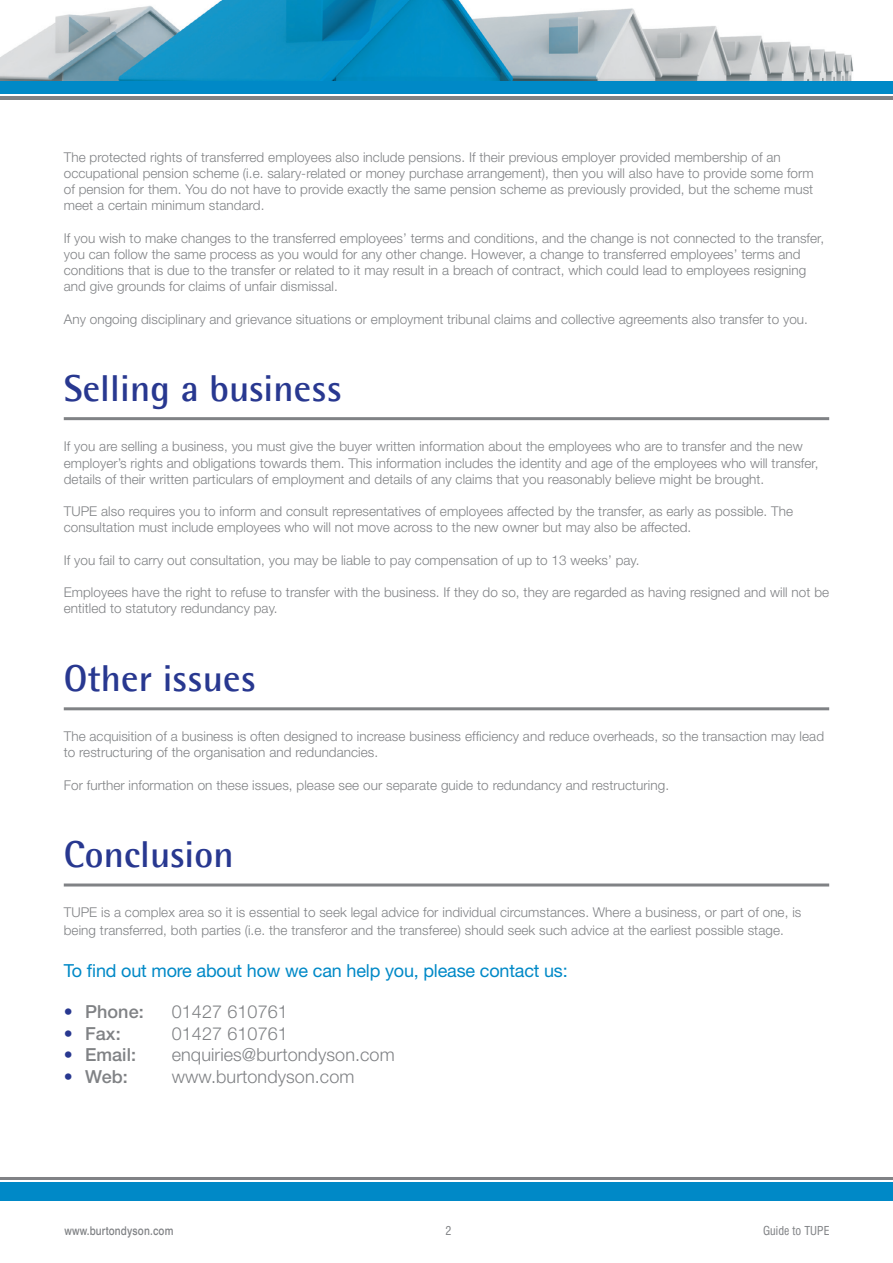
<style>
.page{position:relative;width:893px;height:1263px;background:#fff}
.page>*{position:absolute;margin:0;border:0;box-sizing:border-box;transform-origin:0 0}
.t1{font:700 37.5px "Agfa Rotis Semisans";letter-spacing:.005em;color:#283890}
.t2{font:300 18px "Helvetica Neue";letter-spacing:.005em;color:#808285}
.t3{font:18px "Helvetica Neue";letter-spacing:-.01em;color:#0089c7}
.t4{font:500 18px "Helvetica Neue";letter-spacing:.005em;color:#808285}
.t5{font:300 13.5px/16.2px "Helvetica Neue";letter-spacing:.005em;color:#808285}
.t6{font:500 12px "Swiss 721 BT";letter-spacing:.015em;color:#808285;scale:.84 1}
.t7{font:condensed 12px "Swiss 721 BT";letter-spacing:.005em;color:#808285}
.s1{color:#283890}
</style>
<div class="page">
<img style="left:0;top:0;width:854px;height:81px">
<div style="left:0;top:1183px;width:893px;height:18px;background:#0089c7"></div>
<hr style="left:0;top:1177px;width:893px;height:3px;background:#808285">
<div style="left:0;top:81px;width:893px;height:12px;background:#0089c7"></div>
<hr style="left:0;top:96px;width:893px;height:3px;background:#808285">
<hr style="left:64px;top:417px;width:765px;height:3px;background:#808285">
<hr style="left:64px;top:707px;width:765px;height:3px;background:#808285">
<hr style="left:64px;top:883px;width:765px;height:3px;background:#808285">
<p class="t5" style="left:64px;top:149px;width:751px">The protected rights of transferred employees also include pensions. If their previous employer provided membership of an occupational pension scheme (i.e. salary-related or money purchase arrangement), then you will also have to provide some form of pension for them. You do not have to provide exactly the same pension scheme as previously provided, but the scheme must meet a certain minimum standard.</p>
<p class="t5" style="left:64px;top:230px;width:762px">If you wish to make changes to the transferred employees’ terms and conditions, and the change is not connected to the transfer, you can follow the same process as you would for any other change. However, a change to transferred employees’ terms and conditions that is due to the transfer or related to it may result in a breach of contract, which could lead to employees resigning and give grounds for claims of unfair dismissal.</p>
<p class="t5" style="left:64px;top:311px;width:746px">Any ongoing disciplinary and grievance situations or employment tribunal claims and collective agreements also transfer to you.</p>
<h1 class="t1" style="left:64px;top:365px;width:280px">Selling a business</h1>
<p class="t5" style="left:64px;top:438px;width:756px">If you are selling a business, you must give the buyer written information about the employees who are to transfer and the new employer’s rights and obligations towards them. This information includes the identity and age of the employees who will transfer, details of their written particulars of employment and details of any claims that you reasonably believe might be brought.</p>
<p class="t5" style="left:64px;top:503px;width:731px">TUPE also requires you to inform and consult representatives of employees affected by the transfer, as early as possible. The consultation must include employees who will not move across to the new owner but may also be affected.</p>
<p class="t5" style="left:64px;top:552px;width:577px">If you fail to carry out consultation, you may be liable to pay compensation of up to 13 weeks’ pay.</p>
<p class="t5" style="left:64px;top:584px;width:767px">Employees have the right to refuse to transfer with the business. If they do so, they are regarded as having resigned and will not be entitled to statutory redundancy pay.</p>
<h1 class="t1" style="left:64px;top:655px;width:194px">Other issues</h1>
<p class="t5" style="left:64px;top:728px;width:762px">The acquisition of a business is often designed to increase business efficiency and reduce overheads, so the transaction may lead to restructuring of the organisation and redundancies.</p>
<p class="t5" style="left:64px;top:776px;width:607px">For further information on these issues, please see our separate guide to redundancy and restructuring.</p>
<h1 class="t1" style="left:64px;top:831px;width:171px">Conclusion</h1>
<p class="t5" style="left:64px;top:903px;width:739px;line-height:18px">TUPE is a complex area so it is essential to seek legal advice for individual circumstances. Where a business, or part of one, is being transferred, both parties (i.e. the transferor and the transferee) should seek such advice at the earliest possible stage.</p>
<h2 class="t3" style="left:64px;top:959px;width:505px">To find out more about how we can help you, please contact us:</h2>
<h2 class="t4" style="left:64px;top:1001px;width:82px"><span class="s1">•</span> Phone:</h2>
<h2 class="t2" style="left:172px;top:1001px;width:118px">01427 610761</h2>
<h2 class="t4" style="left:64px;top:1022px;width:58px"><span class="s1">•</span> Fax:</h2>
<h2 class="t2" style="left:172px;top:1022px;width:118px">01427 610761</h2>
<h2 class="t4" style="left:64px;top:1044px;width:74px"><span class="s1">•</span> Email:</h2>
<h2 class="t2" style="left:172px;top:1044px;width:224px">enquiries@burtondyson.com</h2>
<h2 class="t4" style="left:64px;top:1066px;width:66px"><span class="s1">•</span> Web:</h2>
<h2 class="t2" style="left:172px;top:1065px;width:184px">www.burtondyson.com</h2>
<p class="t6" style="left:64px;top:1223px;width:131px">www.burtondyson.com</p>
<p class="t7" style="left:446px;top:1223px;width:7px">2</p>
<p class="t7" style="left:763px;top:1223px;width:68px">Guide to TUPE</p>
</div>
